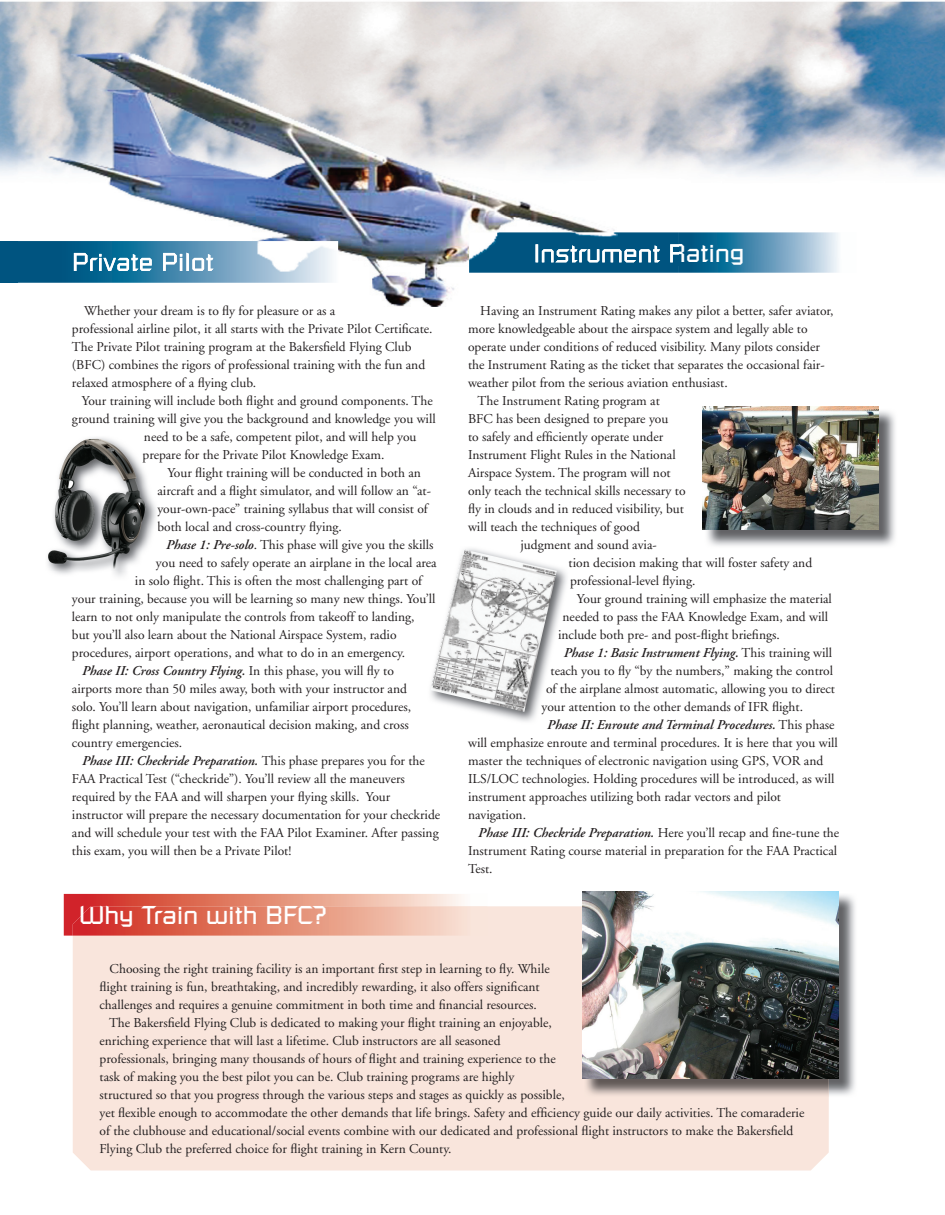
<style>
.page{position:relative;width:945px;height:1215px;background:#fff}
.page>*{position:absolute;margin:0;border:0;box-sizing:border-box;transform-origin:0 0}
.t1{font:25.5px "Russell Square";color:#fff}
.t2{font:13.5px/18px "Adobe Garamond";color:#231f20}
.t3{font:italic 600 13.5px "Adobe Garamond";color:#231f20}
.s1{font-weight:600;font-style:italic}
.s2{font-weight:400;font-style:normal}
</style>
<div class="page">
<img style="left:0;top:1px;width:945px;height:42px">
<img style="left:0;top:43px;width:18px;height:131px">
<img style="left:679px;top:43px;width:266px;height:134px">
<div style="left:73px;top:906px;width:756px;height:265px;background:#f9e5dc"></div>
<div style="left:0;top:241px;width:18px;height:42px;background:#005480"></div>
<svg style="left:679px;top:232px;width:160px;height:41px;background:#70a3c0"></svg>
<svg style="left:679px;top:244px;width:64px;height:21px"></svg>
<svg style="left:64px;top:894px;width:423px;height:42px;background:#e48a79"></svg>
<img style="left:18px;top:28px;width:661px;height:279px">
<img style="left:18px;top:241px;width:320px;height:42px">
<img style="left:469px;top:232px;width:210px;height:41px">
<img style="left:74px;top:253px;width:140px;height:18px">
<img style="left:536px;top:244px;width:143px;height:21px">
<img style="left:51px;top:496px;width:105px;height:80px">
<img style="left:47px;top:437px;width:103px;height:133px">
<img style="left:430px;top:548px;width:137px;height:174px">
<img style="left:431px;top:549px;width:126px;height:163px">
<img style="left:705px;top:411px;width:190px;height:135px">
<img style="left:703px;top:407px;width:176px;height:122px">
<img style="left:829px;top:893px;width:26px;height:202px">
<img style="left:584px;top:1078px;width:245px;height:19px">
<img style="left:582px;top:891px;width:256px;height:187px">
<p class="t2" style="left:72px;top:302px;width:362px;text-indent:12px">Whether your dream is to fly for pleasure or as a<br>professional airline pilot, it all starts with the Private Pilot Certificate.<br>The Private Pilot training program at the Bakersfield Flying Club (BFC) combines the rigors of professional training with the fun and relaxed atmosphere of a flying club.</p>
<p class="t2" style="left:82px;top:392px;width:352px">Your training will include both flight and ground components. The</p>
<p class="t2" style="left:72px;top:410px;width:365px">ground training will give you the background and knowledge you will</p>
<p class="t2" style="left:144px;top:428px;width:274px">need to be a safe, competent pilot, and will help you</p>
<p class="t2" style="left:142px;top:446px;width:244px">prepare for the Private Pilot Knowledge Exam.</p>
<p class="t2" style="left:167px;top:464px;width:255px">Your flight training will be conducted in both an</p>
<p class="t2" style="left:157px;top:482px;width:275px">aircraft and a flight simulator, and will follow an “at-</p>
<p class="t2" style="left:157px;top:500px;width:272px">your-own-pace” training syllabus that will consist of</p>
<p class="t2" style="left:157px;top:518px;width:186px">both local and cross-country flying.</p>
<p class="t2" style="left:166px;top:536px;width:269px"><span class="s1">Phase 1: Pre-solo</span>. This phase will give you the skills</p>
<p class="t2" style="left:156px;top:554px;width:282px">you need to safely operate an airplane in the local area</p>
<p class="t2" style="left:135px;top:572px;width:289px">in solo flight. This is often the most challenging part of</p>
<p class="t2" style="left:72px;top:590px;width:365px">your training, because you will be learning so many new things. You’ll</p>
<p class="t2" style="left:72px;top:608px;width:344px">learn to not only manipulate the controls from takeoff to landing,</p>
<p class="t2" style="left:72px;top:626px;width:326px">but you’ll also learn about the National Airspace System, radio</p>
<p class="t2" style="left:72px;top:644px;width:335px">procedures, airport operations, and what to do in an emergency.</p>
<p class="t3" style="left:82px;top:663px;width:313px">Phase II: Cross Country Flying. <span class="s2">In this phase, you will fly to</span></p>
<p class="t2" style="left:72px;top:680px;width:337px">airports more than 50 miles away, both with your instructor and</p>
<p class="t2" style="left:72px;top:698px;width:341px">solo. You’ll learn about navigation, unfamiliar airport procedures,</p>
<p class="t2" style="left:72px;top:716px;width:338px">flight planning, weather, aeronautical decision making, and cross</p>
<p class="t2" style="left:72px;top:734px;width:112px">country emergencies.</p>
<p class="t3" style="left:82px;top:753px;width:344px">Phase III: Checkride Preparation. <span class="s2">This phase prepares you for the</span></p>
<p class="t2" style="left:72px;top:770px;width:334px">FAA Practical Test (“checkride”). You’ll review all the maneuvers</p>
<p class="t2" style="left:72px;top:788px;width:320px">required by the FAA and will sharpen your flying skills. Your</p>
<p class="t2" style="left:72px;top:806px;width:370px">instructor will prepare the necessary documentation for your checkride</p>
<p class="t2" style="left:72px;top:824px;width:368px">and will schedule your test with the FAA Pilot Examiner. After passing</p>
<p class="t2" style="left:72px;top:842px;width:221px">this exam, you will then be a Private Pilot!</p>
<h1 class="t1" style="left:79px;top:900px;width:249px">Why Train with BFC?</h1>
<p class="t2" style="left:480px;top:302px;width:355px">Having an Instrument Rating makes any pilot a better, safer aviator,</p>
<p class="t2" style="left:468px;top:320px;width:341px">more knowledgeable about the airspace system and legally able to</p>
<p class="t2" style="left:468px;top:338px;width:353px">operate under conditions of reduced visibility. Many pilots consider</p>
<p class="t2" style="left:468px;top:356px;width:358px">the Instrument Rating as the ticket that separates the occasional fair-</p>
<p class="t2" style="left:468px;top:374px;width:261px">weather pilot from the serious aviation enthusiast.</p>
<p class="t2" style="left:478px;top:392px;width:184px">The Instrument Rating program at</p>
<p class="t2" style="left:468px;top:410px;width:202px">BFC has been designed to prepare you</p>
<p class="t2" style="left:468px;top:428px;width:197px">to safely and efficiently operate under</p>
<p class="t2" style="left:468px;top:446px;width:209px">Instrument Flight Rules in the National</p>
<p class="t2" style="left:468px;top:464px;width:204px">Airspace System. The program will not</p>
<p class="t2" style="left:468px;top:482px;width:219px">only teach the technical skills necessary to</p>
<p class="t2" style="left:468px;top:500px;width:217px">fly in clouds and in reduced visibility, but</p>
<p class="t2" style="left:468px;top:518px;width:173px">will teach the techniques of good</p>
<p class="t2" style="left:521px;top:536px;width:138px">judgment and sound avia-</p>
<p class="t2" style="left:569px;top:554px;width:245px">tion decision making that will foster safety and</p>
<p class="t2" style="left:570px;top:572px;width:127px">professional-level flying.</p>
<p class="t2" style="left:577px;top:590px;width:256px">Your ground training will emphasize the material</p>
<p class="t2" style="left:563px;top:608px;width:267px">needed to pass the FAA Knowledge Exam, and will</p>
<p class="t2" style="left:558px;top:626px;width:223px">include both pre- and post-flight briefings.</p>
<p class="t3" style="left:564px;top:645px;width:270px">Phase 1: Basic Instrument Flying. <span class="s2">This training will</span></p>
<p class="t2" style="left:551px;top:662px;width:284px">teach you to fly “by the numbers,” making the control</p>
<p class="t2" style="left:546px;top:680px;width:291px">of the airplane almost automatic, allowing you to direct</p>
<p class="t2" style="left:542px;top:698px;width:263px">your attention to the other demands of IFR flight.</p>
<p class="t3" style="left:547px;top:717px;width:289px">Phase II: Enroute and Terminal Procedures. <span class="s2">This phase</span></p>
<p class="t2" style="left:468px;top:734px;width:371px">will emphasize enroute and terminal procedures. It is here that you will</p>
<p class="t2" style="left:468px;top:752px;width:357px">master the techniques of electronic navigation using GPS, VOR and</p>
<p class="t2" style="left:468px;top:770px;width:368px">ILS/LOC technologies. Holding procedures will be introduced, as will</p>
<p class="t2" style="left:468px;top:788px;width:314px">instrument approaches utilizing both radar vectors and pilot</p>
<p class="t2" style="left:468px;top:806px;width:59px">navigation.</p>
<p class="t3" style="left:478px;top:825px;width:363px">Phase III: Checkride Preparation. <span class="s2">Here you’ll recap and fine-tune the</span></p>
<p class="t2" style="left:468px;top:842px;width:371px">Instrument Rating course material in preparation for the FAA Practical</p>
<p class="t2" style="left:468px;top:860px;width:26px">Test.</p>
<p class="t2" style="left:110px;top:960px;width:442px">Choosing the right training facility is an important first step in learning to fly. While</p>
<p class="t2" style="left:100px;top:978px;width:442px">flight training is fun, breathtaking, and incredibly rewarding, it also offers significant</p>
<p class="t2" style="left:100px;top:996px;width:439px">challenges and requires a genuine commitment in both time and financial resources.</p>
<p class="t2" style="left:109px;top:1014px;width:444px">The Bakersfield Flying Club is dedicated to making your flight training an enjoyable,</p>
<p class="t2" style="left:100px;top:1032px;width:403px">enriching experience that will last a lifetime. Club instructors are all seasoned</p>
<p class="t2" style="left:100px;top:1050px;width:458px">professionals, bringing many thousands of hours of flight and training experience to the</p>
<p class="t2" style="left:100px;top:1068px;width:416px">task of making you the best pilot you can be. Club training programs are highly</p>
<p class="t2" style="left:100px;top:1086px;width:467px">structured so that you progress through the various steps and stages as quickly as possible,</p>
<p class="t2" style="left:100px;top:1104px;width:706px">yet flexible enough to accommodate the other demands that life brings. Safety and efficiency guide our daily activities. The comaraderie</p>
<p class="t2" style="left:100px;top:1122px;width:695px">of the clubhouse and educational/social events combine with our dedicated and professional flight instructors to make the Bakersfield</p>
<p class="t2" style="left:100px;top:1140px;width:353px">Flying Club the preferred choice for flight training in Kern County.</p>
</div>
